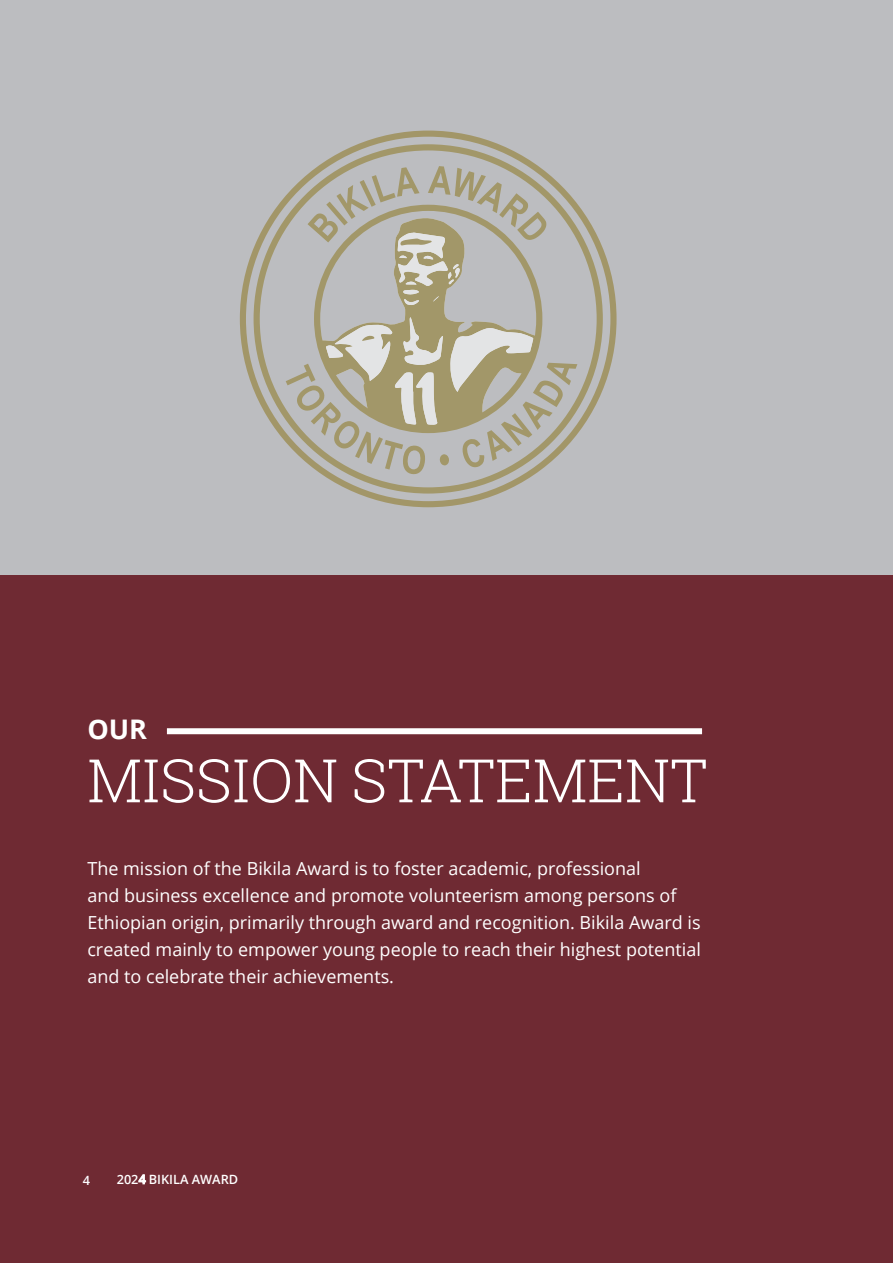
<style>
.page{position:relative;width:893px;height:1263px;background:#bcbdc0}
.page>*{position:absolute;margin:0;border:0;box-sizing:border-box;transform-origin:0 0}
.Page_Header_-_Blue{font:300 60px "Roboto Slab";color:#fff}
.Page_Header_-_White{font:700 27px "Open Sans";color:#fff}
.Page_Body_Text_-_Whi{font:18px/27px "Open Sans";color:#fff}
.t1{font:600 12.75px "Open Sans";color:#fff}
.t2{font:600 12.75px "Open Sans";color:#fdfcff}
</style>
<div class="page">
<svg style="left:403px;top:305px;width:43px;height:12px"></svg>
<svg style="left:286px;top:317px;width:291px;height:157px"></svg>
<svg style="left:308px;top:166px;width:238px;height:139px"></svg>
<div style="left:314px;top:205px;width:228px;height:228px;border:6px solid #917e2f;border-radius:50%"></div>
<div style="left:0;top:576px;width:893px;height:687px;background:#6f2a33"></div>
<div style="left:167px;top:728px;width:535px;height:6px;background:#fff"></div>
<p class="Page_Header_-_White" style="left:87px;top:710px;width:61px">OUR</p>
<p class="Page_Header_-_Blue" style="left:87px;top:739px;width:622px">MISSION STATEMENT</p>
<p class="Page_Body_Text_-_Whi" style="left:87px;top:854px;width:615px">The mission of the Bikila Award is to foster academic, professional<br>and business excellence and promote volunteerism among persons of Ethiopian origin, primarily through award and recognition. Bikila Award is created mainly to empower young people to reach their highest potential and to celebrate their achievements.</p>
<p class="t2" style="left:83px;top:1171px;width:9px">4</p>
<p class="t1" style="left:117px;top:1170px;width:123px">2024 BIKILA AWARD</p>
</div>
